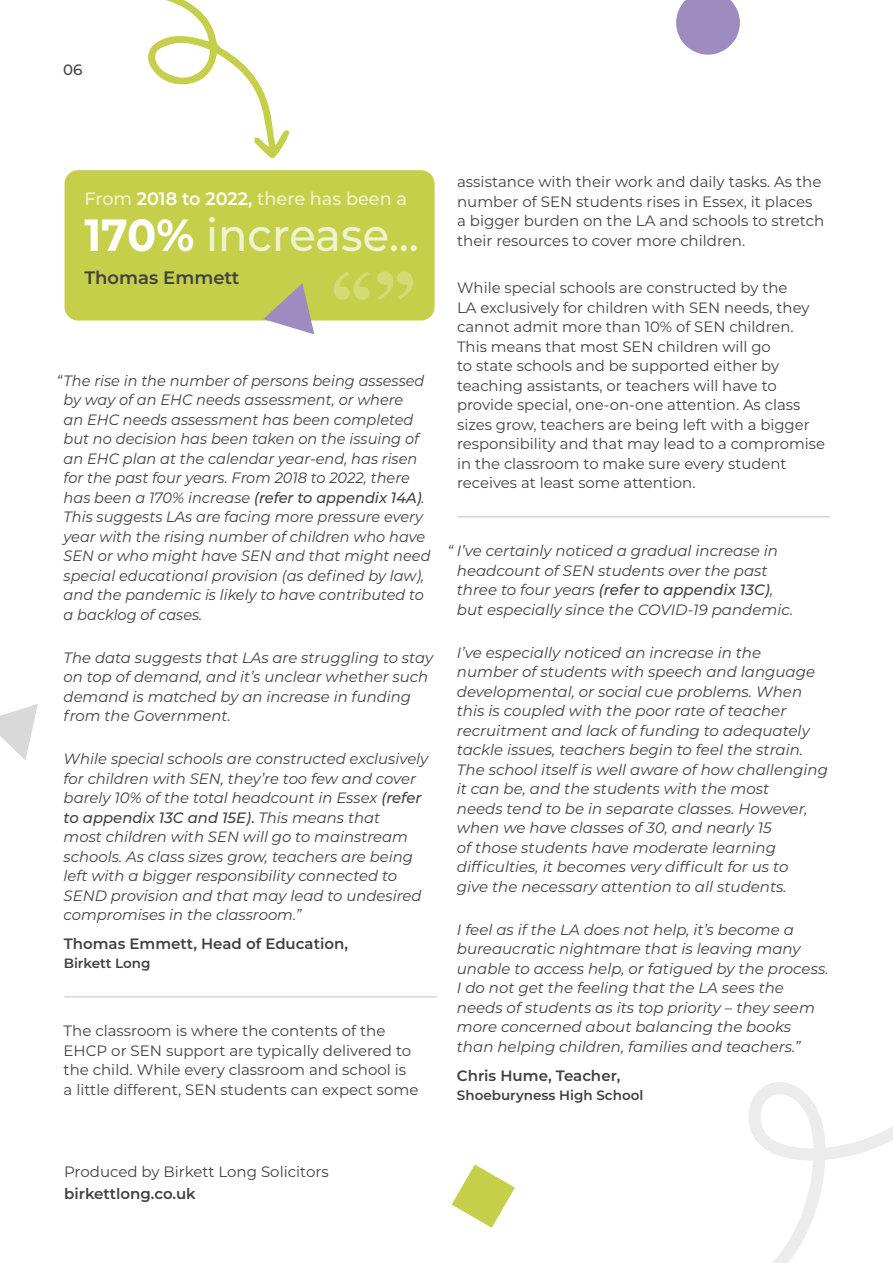
<style>
.page{position:relative;width:893px;height:1263px;background:#fff}
.page>*{position:absolute;margin:0;border:0;box-sizing:border-box;transform-origin:0 0}
.t1{font:500 45px "Montserrat";color:#f0f3d2;scale:.96 1}
.t2{font:500 18px "Montserrat";color:#f0f3d2}
.t3{font:600 18px "Montserrat";color:#414141}
.t4{font:italic 15px/19.5px "Montserrat";color:#414141}
.t5{font:15px/19.5px "Montserrat";color:#414141}
.t6{font:600 15px "Montserrat";color:#414141}
.t7{font:500 15px "Montserrat";color:#414141}
.t8{font:600 13.5px "Montserrat";color:#414141}
.s1{font-weight:600;color:#fff}
.s2{font-weight:700;color:#fff}
.s3{font-weight:500}
.s4{font-weight:500;font-style:normal}
</style>
<div class="page">
<div style="left:65px;top:171px;width:369px;height:149px;background:#c5cf4a;border-radius:13px"></div>
<div style="left:65px;top:170px;width:370px;height:150px;border:2px solid #c5cf4a;border-radius:13px"></div>
<svg style="left:334px;top:271px;width:79px;height:29px"></svg>
<svg style="left:263px;top:283px;width:51px;height:51px"></svg>
<svg style="left:748px;top:1082px;width:145px;height:181px"></svg>
<svg style="left:676px;top:0;width:64px;height:55px"></svg>
<svg style="left:0;top:704px;width:38px;height:56px"></svg>
<svg style="left:452px;top:1164px;width:63px;height:64px"></svg>
<svg style="left:148px;top:0;width:141px;height:159px"></svg>
<hr style="left:65px;top:996px;width:372px;height:2px;background:#d5d5d5">
<hr style="left:457px;top:516px;width:373px;height:1px;background:#d5d5d5">
<p class="t7" style="left:63px;top:59px;width:21px">06</p>
<p class="t2" style="left:84px;top:186px;width:324px">From <span class="s1">2018 to 2022,</span> there has been a</p>
<h1 class="t1" style="left:84px;top:203px;width:350px"><span class="s2">170%</span> increase...</h1>
<p class="t3" style="left:84px;top:265px;width:157px">Thomas Emmett</p>
<p class="t4" style="left:64px;top:370px;width:368px;text-indent:-7px">“The rise in the number of persons being assessed by way of an EHC needs assessment, or where<br>an EHC needs assessment has been completed but no decision has been taken on the issuing of an EHC plan at the calendar year-end, has risen for the past four years. From 2018 to 2022, there has been a 170% increase <span class="s3">(refer to appendix 14A)</span>.<br>This suggests LAs are facing more pressure every year with the rising number of children who have SEN or who might have SEN and that might need special educational provision (as defined by law), and the pandemic is likely to have contributed to a backlog of cases.</p>
<p class="t4" style="left:64px;top:647px;width:371px">The data suggests that LAs are struggling to stay on top of demand, and it’s unclear whether such demand is matched by an increase in funding from the Government.</p>
<p class="t4" style="left:64px;top:748px;width:366px">While special schools are constructed exclusively for children with SEN, they’re too few and cover barely 10% of the total headcount in Essex <span class="s3">(refer to appendix 13C and 15E)</span><span class="s4">.</span> This means that<br>most children with SEN will go to mainstream schools. As class sizes grow, teachers are being left with a bigger responsibility connected to SEND provision and that may lead to undesired compromises in the classroom.”</p>
<p class="t6" style="left:64px;top:933px;width:286px">Thomas Emmett, Head of Education,</p>
<p class="t8" style="left:64px;top:954px;width:88px">Birkett Long</p>
<p class="t5" style="left:64px;top:1020px;width:356px">The classroom is where the contents of the EHCP or SEN support are typically delivered to the child. While every classroom and school is a little different, SEN students can expect some</p>
<p class="t5" style="left:457px;top:172px;width:369px">assistance with their work and daily tasks. As the number of SEN students rises in Essex, it places a bigger burden on the LA and schools to stretch their resources to cover more children.</p>
<p class="t5" style="left:457px;top:278px;width:369px">While special schools are constructed by the<br>LA exclusively for children with SEN needs, they cannot admit more than 10% of SEN children.<br>This means that most SEN children will go<br>to state schools and be supported either by teaching assistants, or teachers will have to provide special, one-on-one attention. As class sizes grow, teachers are being left with a bigger responsibility and that may lead to a compromise in the classroom to make sure every student receives at least some attention.</p>
<p class="t4" style="left:457px;top:540px;width:338px;text-indent:-9px">“ I’ve certainly noticed a gradual increase in headcount of SEN students over the past three to four years <span class="s3">(refer to appendix 13C)</span>, but especially since the COVID-19 pandemic.</p>
<p class="t4" style="left:457px;top:642px;width:373px">I’ve especially noticed an increase in the<br>number of students with speech and language developmental, or social cue problems. When this is coupled with the poor rate of teacher recruitment and lack of funding to adequately tackle issues, teachers begin to feel the strain.<br>The school itself is well aware of how challenging it can be, and the students with the most<br>needs tend to be in separate classes. However, when we have classes of 30, and nearly 15<br>of those students have moderate learning difficulties, it becomes very difficult for us to<br>give the necessary attention to all students.</p>
<p class="t4" style="left:457px;top:919px;width:373px">I feel as if the LA does not help, it’s become a bureaucratic nightmare that is leaving many unable to access help, or fatigued by the process.<br>I do not get the feeling that the LA sees the needs of students as its top priority – they seem more concerned about balancing the books than helping children, families and teachers.”</p>
<p class="t6" style="left:457px;top:1065px;width:165px">Chris Hume, Teacher,</p>
<p class="t8" style="left:457px;top:1086px;width:188px">Shoeburyness High School</p>
<p class="t5" style="left:64px;top:1161px;width:266px">Produced by Birkett Long Solicitors</p>
<p class="t6" style="left:64px;top:1183px;width:133px">birkettlong.co.uk</p>
</div>
